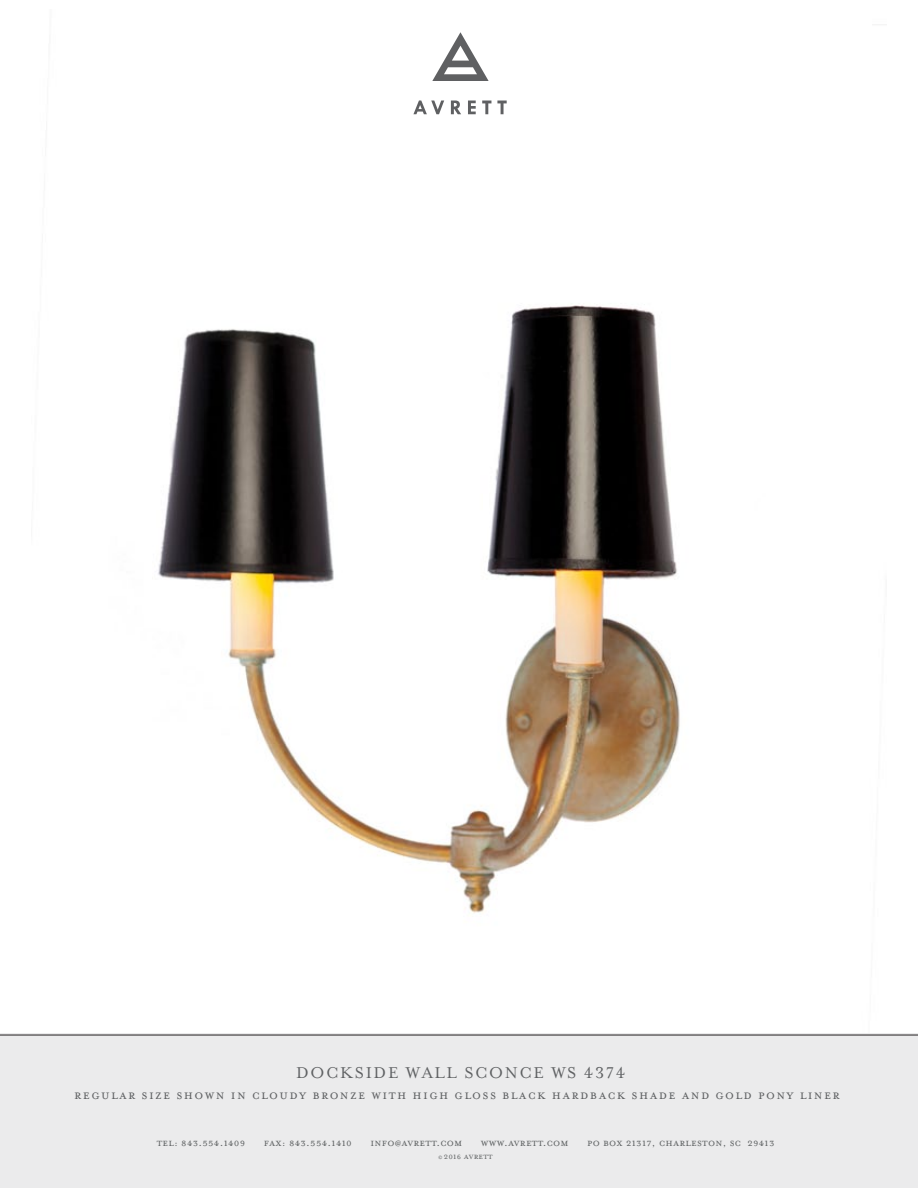
<style>
.page{position:relative;width:918px;height:1188px;background:#fff}
.page>*{position:absolute;margin:0;border:0;box-sizing:border-box;transform-origin:0 0}
.t1{font:18px "Mrs Eaves Small Caps OT";letter-spacing:.09em;color:#5f6163}
.t2{font:15px "Mrs Eaves Small Caps OT";letter-spacing:.09em;color:#5f6163}
.t3{font:12px "Mrs Eaves All Small Caps OT";letter-spacing:.02em;color:#606364}
.t4{font:9.75px "Mrs Eaves All Small Caps OT";letter-spacing:.02em;color:#606364}
.s1{font-size:7.5px}
</style>
<div class="page">
<img style="left:31px;top:114px;width:856px;height:920px">
<div style="left:0;top:1034px;width:918px;height:154px;background:#ebebec"></div>
<svg style="left:413px;top:101px;width:31px;height:13px"></svg>
<svg style="left:451px;top:101px;width:10px;height:13px"></svg>
<svg style="left:468px;top:101px;width:8px;height:13px"></svg>
<svg style="left:482px;top:101px;width:9px;height:13px"></svg>
<svg style="left:497px;top:101px;width:10px;height:13px"></svg>
<svg style="left:432px;top:32px;width:57px;height:49px"></svg>
<hr style="left:0;top:1035px;width:918px;height:1px;background:#231f20">
<h1 class="t1" style="left:296px;top:1063px;width:331px">DOCKSIDE WALL SCONCE WS 4374</h1>
<p class="t2" style="left:74px;top:1086px;width:767px">regular size shown in cloudy bronze with high gloss black hardback shade and gold pony liner</p>
<p class="t3" style="left:157px;top:1136px;width:90px">tel: 843.554.1409</p>
<p class="t3" style="left:264px;top:1136px;width:90px">fax: 843.554.1410</p>
<p class="t3" style="left:370px;top:1136px;width:93px">info@avrett.com</p>
<p class="t3" style="left:481px;top:1136px;width:89px">www.avrett.com</p>
<p class="t3" style="left:587px;top:1136px;width:189px">po box 21317, charleston, sc 29413</p>
<p class="t4" style="left:438px;top:1151px;width:56px"><span class="s1">©</span> 2016 avrett</p>
</div>
